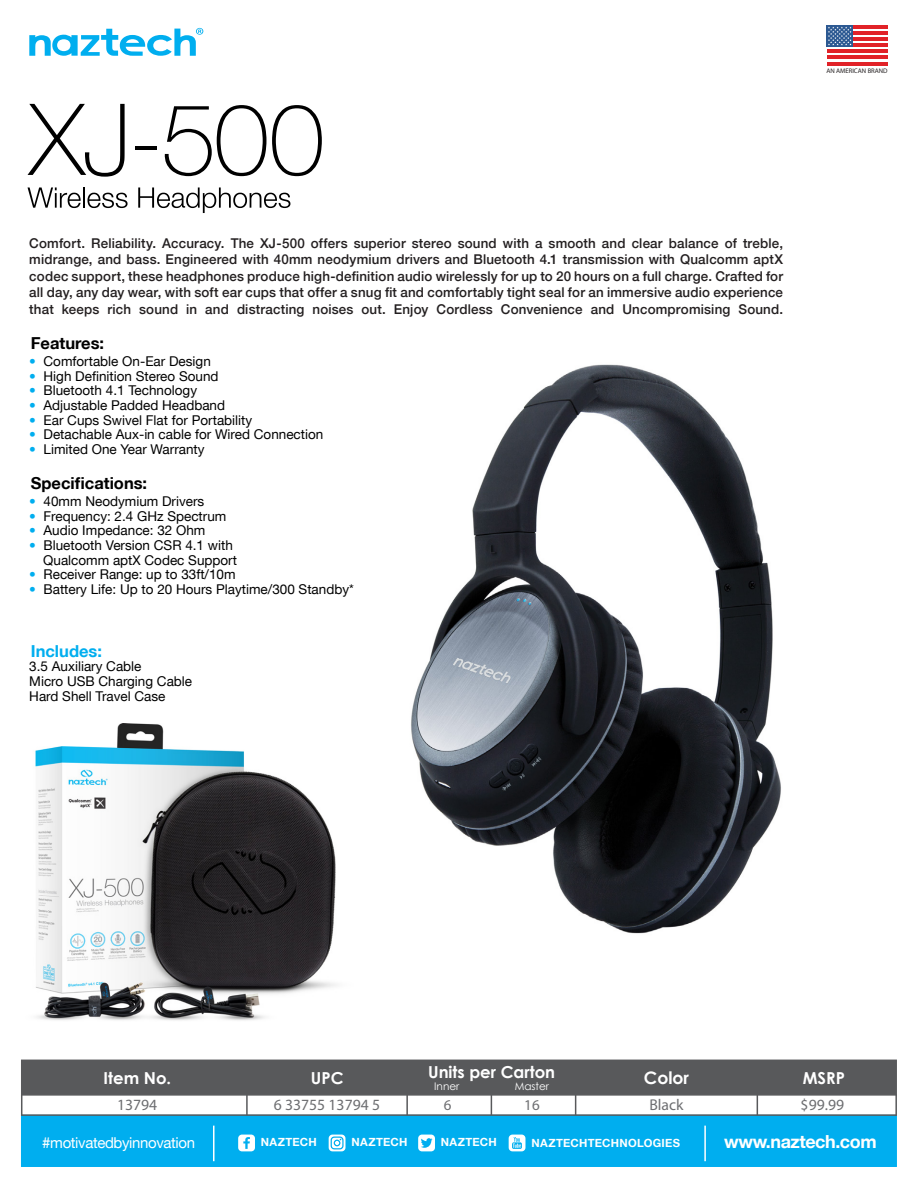
<style>
.page{position:relative;width:918px;height:1188px;background:#fff}
.page>*{position:absolute;margin:0;border:0;box-sizing:border-box;transform-origin:0 0}
.t1{font:700 18px "Helvetica Neue LT Std";letter-spacing:-.025em;color:#fff}
.t2{font:700 17.25px "Century Gothic";color:#fff}
.t3{font:700 16.5px "Century Gothic";color:#fff}
.t4{font:700 16.5px "Helvetica Neue LT Std";color:#000}
.t5{font:700 16.5px "Helvetica Neue LT Std";color:#00aeef}
.t6{font:15.6px "Myriad Pro";color:#6d6e71}
.t7{font:15px "Helvetica Neue LT Std";letter-spacing:-.025em;color:#fff}
.t8{font:15px "Myriad Pro";color:#6d6e71}
.t9{font:500 13.5px/16.5px "Helvetica Neue LT Std";letter-spacing:.01em;color:#231f20;text-align:justify}
.t10{font:13.5px/14.5px "Helvetica Neue LT Std";color:#000}
.t11{font:700 11.25px "Helvetica Neue LT Std";letter-spacing:.02em;color:#fff}
.t12{font:10.5px "Century Gothic";color:#fff}
.t13{font:6.6px "Myriad Pro";color:#231f20}
.s1{color:#00aeef}
</style>
<div class="page">
<img style="left:411px;top:364px;width:370px;height:570px">
<div style="left:21px;top:1115px;width:876px;height:52px;background:#00aeef"></div>
<svg style="left:29px;top:28px;width:174px;height:28px"></svg>
<svg style="left:238px;top:1135px;width:17px;height:16px"></svg>
<svg style="left:418px;top:1135px;width:17px;height:16px"></svg>
<svg style="left:329px;top:1135px;width:16px;height:16px"></svg>
<svg style="left:509px;top:1135px;width:16px;height:16px"></svg>
<svg style="left:827px;top:28px;width:60px;height:28px"></svg>
<hr style="left:827px;top:25px;width:60px;height:3px;background:#e12228">
<hr style="left:827px;top:31px;width:60px;height:4px;background:#e12228">
<hr style="left:827px;top:38px;width:60px;height:3px;background:#e12228">
<hr style="left:827px;top:44px;width:60px;height:3px;background:#e12228">
<hr style="left:827px;top:50px;width:60px;height:3px;background:#e12228">
<hr style="left:827px;top:56px;width:60px;height:3px;background:#e12228">
<hr style="left:827px;top:62px;width:60px;height:3px;background:#e12228">
<div style="left:827px;top:25px;width:26px;height:22px;background:linear-gradient(to right,#376298,#315d94)"></div>
<svg style="left:828px;top:27px;width:24px;height:18px"></svg>
<hr style="left:213px;top:1126px;width:2px;height:35px;background:#fff">
<hr style="left:704px;top:1126px;width:2px;height:35px;background:#fff">
<div style="left:21px;top:1060px;width:876px;height:36px;background:#58595b;border:2px solid #58595b"></div>
<hr style="left:69px;top:1060px;width:2px;height:20px;background:#58595b">
<hr style="left:246px;top:1095px;width:2px;height:20px;background:#58595b">
<svg style="left:21px;top:1095px;width:1px;height:21px"></svg>
<hr style="left:406px;top:1095px;width:2px;height:20px;background:#58595b">
<svg style="left:491px;top:1095px;width:1px;height:19px"></svg>
<svg style="left:575px;top:1095px;width:1px;height:19px"></svg>
<svg style="left:757px;top:1095px;width:1px;height:19px"></svg>
<hr style="left:895px;top:1095px;width:2px;height:21px;background:#58595b">
<hr style="left:22px;top:1114px;width:874px;height:2px;background:#58595b">
<svg style="left:28px;top:104px;width:97px;height:73px"></svg>
<hr style="left:135px;top:146px;width:22px;height:4px;background:#000">
<svg style="left:165px;top:105px;width:101px;height:71px"></svg>
<svg style="left:272px;top:105px;width:50px;height:71px"></svg>
<svg style="left:28px;top:187px;width:53px;height:21px"></svg>
<hr style="left:83px;top:187px;width:2px;height:21px;background:#000">
<svg style="left:87px;top:193px;width:41px;height:15px"></svg>
<svg style="left:138px;top:187px;width:152px;height:26px"></svg>
<img style="left:35px;top:724px;width:301px;height:296px">
<p class="t13" style="left:826px;top:66px;width:63px">AN AMERICAN BRAND</p>
<p class="t9" style="left:29px;top:234px;width:755px">Comfort. Reliability. Accuracy. The XJ-500 offers superior stereo sound with a smooth and clear balance of treble, midrange, and bass. Engineered with 40mm neodymium drivers and Bluetooth 4.1 transmission with Qualcomm aptX codec support, these headphones produce high-definition audio wirelessly for up to 20 hours on a full charge. Crafted for all day, any day wear, with soft ear cups that offer a snug fit and comfortably tight seal for an immersive audio experience that keeps rich sound in and distracting noises out. Enjoy Cordless Convenience and Uncompromising Sound.</p>
<p class="t4" style="left:31px;top:333px;width:75px">Features:</p>
<p class="t10" style="left:29px;top:354px;width:183px"><span class="s1">•</span> Comfortable On-Ear Design</p>
<p class="t10" style="left:29px;top:369px;width:191px"><span class="s1">•</span> High Definition Stereo Sound</p>
<p class="t10" style="left:29px;top:383px;width:169px"><span class="s1">•</span> Bluetooth 4.1 Technology</p>
<p class="t10" style="left:29px;top:398px;width:197px"><span class="s1">•</span> Adjustable Padded Headband</p>
<p class="t10" style="left:29px;top:412px;width:224px"><span class="s1">•</span> Ear Cups Swivel Flat for Portability</p>
<p class="t10" style="left:29px;top:427px;width:296px"><span class="s1">•</span> Detachable Aux-in cable for Wired Connection</p>
<p class="t10" style="left:29px;top:441px;width:177px"><span class="s1">•</span> Limited One Year Warranty</p>
<p class="t4" style="left:31px;top:473px;width:118px">Specifications:</p>
<p class="t10" style="left:29px;top:494px;width:177px"><span class="s1">•</span> 40mm Neodymium Drivers</p>
<p class="t10" style="left:29px;top:509px;width:199px"><span class="s1">•</span> Frequency: 2.4 GHz Spectrum</p>
<p class="t10" style="left:29px;top:523px;width:178px"><span class="s1">•</span> Audio Impedance: 32 Ohm</p>
<p class="t10" style="left:43px;top:538px;width:195px;text-indent:-14px"><span class="s1">•</span> Bluetooth Version CSR 4.1 with<br>Qualcomm aptX Codec Support</p>
<p class="t10" style="left:29px;top:567px;width:208px"><span class="s1">•</span> Receiver Range: up to 33ft/10m</p>
<p class="t10" style="left:29px;top:581px;width:326px"><span class="s1">•</span> Battery Life: Up to 20 Hours Playtime/300 Standby*</p>
<p class="t5" style="left:31px;top:641px;width:73px">Includes:</p>
<p class="t10" style="left:29px;top:659px;width:164px">3.5 Auxiliary Cable<br>Micro USB Charging Cable<br>Hard Shell Travel Case</p>
<p class="t3" style="left:104px;top:1065px;width:69px">Item No.</p>
<p class="t3" style="left:311px;top:1065px;width:34px">UPC</p>
<p class="t3" style="left:428px;top:1060px;width:129px">Units per Carton</p>
<p class="t12" style="left:434px;top:1079px;width:27px">Inner</p>
<p class="t12" style="left:515px;top:1079px;width:36px">Master</p>
<p class="t2" style="left:644px;top:1064px;width:47px">Color</p>
<p class="t3" style="left:803px;top:1065px;width:44px">MSRP</p>
<p class="t6" style="left:117px;top:1096px;width:42px">13794</p>
<p class="t6" style="left:274px;top:1096px;width:108px">6 33755 13794 5</p>
<p class="t8" style="left:444px;top:1096px;width:9px">6</p>
<p class="t8" style="left:524px;top:1096px;width:17px">16</p>
<p class="t6" style="left:649px;top:1096px;width:36px">Black</p>
<p class="t6" style="left:801px;top:1096px;width:45px">$99.99</p>
<p class="t7" style="left:42px;top:1133px;width:154px">#motivatedbyinnovation</p>
<h1 class="t1" style="left:724px;top:1131px;width:154px">www.naztech.com</h1>
<p class="t11" style="left:261px;top:1135px;width:58px">NAZTECH</p>
<p class="t11" style="left:351px;top:1135px;width:58px">NAZTECH</p>
<p class="t11" style="left:441px;top:1135px;width:58px">NAZTECH</p>
<p class="t11" style="left:531px;top:1136px;width:150px">NAZTECHTECHNOLOGIES</p>
</div>
